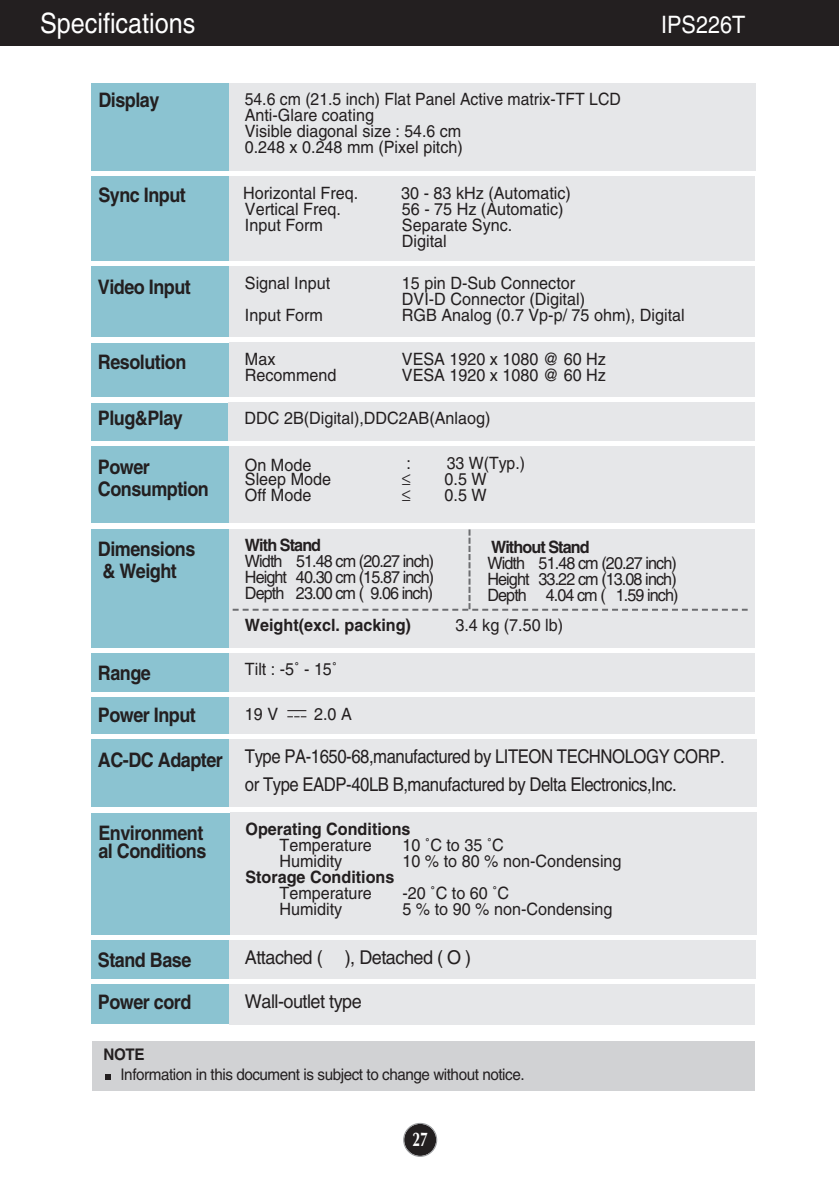
<style>
.page{position:relative;width:839px;height:1189px;background:#fff}
.page>*{position:absolute;margin:0;border:0;box-sizing:border-box;transform-origin:0 0}
.t1{font:28px "Helvetica";color:#fff;scale:.9 1}
.t2{font:24px "Helvetica";color:#fff;scale:.9 1}
.t3{font:700 20px/22px "Helvetica";letter-spacing:-.03em;color:#231f20;scale:.9 1}
.t4{font:700 20px "Optima";color:#fff;scale:.7 1}
.t5{font:19px/27.6px "Helvetica";letter-spacing:-.03em;color:#231f20;scale:.88 1}
.t6{font:19px "Helvetica";letter-spacing:-.03em;color:#231f20;scale:.95 1}
.t7{font:17px/16px "Helvetica";color:#231f20;scale:.95 1}
.t8{font:17px/16px "Helvetica";color:#231f20;scale:.93 1}
.t9{font:700 17px "Helvetica";color:#231f20;scale:.95 1}
.t10{font:700 17px "Helvetica";letter-spacing:-.055em;color:#231f20;scale:.95 1}
.t11{font:16px "Helvetica";letter-spacing:-.03em;color:#231f20;scale:.95 1}
.t12{font:700 16px "Helvetica";color:#231f20;scale:.95 1}
</style>
<div class="page">
<div style="left:404px;top:1124px;width:32px;height:32px;background:#231f20;border-radius:50%"></div>
<div style="left:403px;top:1123px;width:34px;height:34px;border:1px solid #939598;border-radius:50%"></div>
<div style="left:0;top:0;width:839px;height:45px;background:#231f20"></div>
<div style="left:92px;top:83px;width:195px;height:88px;background:#8bc3d1"></div>
<div style="left:229px;top:83px;width:526px;height:88px;background:#e6e7e9"></div>
<div style="left:92px;top:176px;width:195px;height:85px;background:#8bc3d1"></div>
<div style="left:229px;top:176px;width:525px;height:85px;background:#e6e7e9"></div>
<div style="left:92px;top:267px;width:195px;height:70px;background:#8bc3d1"></div>
<div style="left:229px;top:266px;width:525px;height:71px;background:#e6e7e9"></div>
<div style="left:92px;top:343px;width:195px;height:53px;background:#8bc3d1"></div>
<div style="left:229px;top:342px;width:525px;height:55px;background:#e6e7e9"></div>
<div style="left:92px;top:403px;width:191px;height:37px;background:#8bc3d1"></div>
<div style="left:228px;top:403px;width:526px;height:38px;background:#e6e7e9"></div>
<div style="left:92px;top:446px;width:195px;height:77px;background:#8bc3d1"></div>
<div style="left:229px;top:446px;width:525px;height:77px;background:#e6e7e9"></div>
<div style="left:92px;top:812px;width:195px;height:122px;background:#8bc3d1"></div>
<div style="left:230px;top:812px;width:526px;height:122px;background:#e6e7e9"></div>
<div style="left:92px;top:529px;width:195px;height:118px;background:#8bc3d1"></div>
<div style="left:229px;top:529px;width:525px;height:118px;background:#e6e7e9"></div>
<div style="left:92px;top:653px;width:195px;height:38px;background:#8bc3d1"></div>
<div style="left:229px;top:653px;width:526px;height:38px;background:#e6e7e9"></div>
<div style="left:92px;top:697px;width:195px;height:37px;background:#8bc3d1"></div>
<div style="left:229px;top:697px;width:526px;height:37px;background:#e6e7e9"></div>
<div style="left:92px;top:940px;width:195px;height:38px;background:#8bc3d1"></div>
<div style="left:229px;top:940px;width:526px;height:38px;background:#e6e7e9"></div>
<div style="left:92px;top:984px;width:195px;height:39px;background:#8bc3d1"></div>
<div style="left:229px;top:984px;width:525px;height:40px;background:#e6e7e9"></div>
<svg style="left:233px;top:529px;width:514px;height:82px"></svg>
<div style="left:92px;top:1041px;width:662px;height:49px;background:#d1d2d4"></div>
<svg style="left:105px;top:1074px;width:6px;height:5px"></svg>
<div style="left:92px;top:739px;width:195px;height:67px;background:#8bc3d1"></div>
<div style="left:229px;top:739px;width:528px;height:67px;background:#e6e7e9"></div>
<svg style="left:287px;top:710px;width:19px;height:7px"></svg>
<h1 class="t1" style="left:40px;top:13px;width:174px">Specifications</h1>
<h2 class="t2" style="left:661px;top:16px;width:95px">IPS226T</h2>
<p class="t3" style="left:98px;top:91px;width:69px">Display</p>
<p class="t8" style="left:245px;top:93px;width:406px">54.6 cm (21.5 inch) Flat Panel Active matrix-TFT LCD Anti-Glare coating<br>Visible diagonal size : 54.6 cm<br>0.248 x 0.248 mm (Pixel pitch)</p>
<p class="t3" style="left:98px;top:186px;width:99px">Sync Input</p>
<p class="t7" style="left:243px;top:186px;width:122px">Horizontal Freq.</p>
<p class="t7" style="left:401px;top:186px;width:180px">30 - 83 kHz (Automatic)</p>
<p class="t7" style="left:245px;top:202px;width:103px">Vertical Freq.</p>
<p class="t7" style="left:402px;top:202px;width:172px">56 - 75 Hz (Automatic)</p>
<p class="t7" style="left:245px;top:218px;width:84px">Input Form</p>
<p class="t7" style="left:402px;top:218px;width:118px">Separate Sync.<br>Digital</p>
<p class="t3" style="left:98px;top:277px;width:105px">Video Input</p>
<p class="t7" style="left:245px;top:276px;width:91px">Signal Input</p>
<p class="t7" style="left:402px;top:276px;width:194px">15 pin D-Sub Connector<br>DVI-D Connector (Digital)</p>
<p class="t7" style="left:245px;top:308px;width:84px">Input Form</p>
<p class="t7" style="left:402px;top:308px;width:299px">RGB Analog (0.7 Vp-p/ 75 ohm), Digital</p>
<p class="t3" style="left:98px;top:353px;width:100px">Resolution</p>
<p class="t7" style="left:245px;top:352px;width:34px">Max</p>
<p class="t7" style="left:402px;top:352px;width:216px">VESA 1920 x 1080 @ 60 Hz</p>
<p class="t7" style="left:245px;top:368px;width:98px">Recommend</p>
<p class="t7" style="left:402px;top:368px;width:216px">VESA 1920 x 1080 @ 60 Hz</p>
<p class="t3" style="left:98px;top:409px;width:96px">Plug&amp;Play</p>
<p class="t7" style="left:244px;top:412px;width:260px">DDC 2B(Digital),DDC2AB(Anlaog)</p>
<p class="t3" style="left:98px;top:457px;width:125px">Power<br>Consumption</p>
<p class="t7" style="left:245px;top:459px;width:71px">On Mode</p>
<p class="t7" style="left:406px;top:456px;width:6px">:</p>
<p class="t8" style="left:447px;top:456px;width:86px">33 W(Typ.)</p>
<p class="t7" style="left:245px;top:472px;width:92px">Sleep Mode</p>
<p class="t7" style="left:444px;top:472px;width:46px">0.5 W</p>
<p class="t7" style="left:245px;top:488px;width:71px">Off Mode</p>
<p class="t7" style="left:444px;top:488px;width:46px">0.5 W</p>
<p class="t3" style="left:98px;top:540px;width:110px">Dimensions &amp; Weight</p>
<p class="t10" style="left:245px;top:539px;width:82px">With Stand</p>
<p class="t7" style="left:245px;top:555px;width:201px;text-align:justify">Width 51.48 cm (20.27 inch)<br>Height 40.30 cm (15.87 inch)<br>Depth 23.00 cm ( 9.06 inch)</p>
<p class="t9" style="left:245px;top:619px;width:176px">Weight(excl. packing)</p>
<p class="t7" style="left:455px;top:619px;width:115px">3.4 kg (7.50 lb)</p>
<p class="t10" style="left:491px;top:540px;width:105px">Without Stand</p>
<p class="t7" style="left:487px;top:556px;width:203px;text-align:justify">Width 51.48 cm (20.27 inch)<br>Height 33.22 cm (13.08 inch)<br>Depth 4.04 cm ( 1.59 inch)</p>
<p class="t3" style="left:98px;top:664px;width:60px">Range</p>
<p class="t7" style="left:245px;top:663px;width:99px">Tilt : -5˚ - 15˚</p>
<p class="t3" style="left:98px;top:706px;width:110px">Power Input</p>
<p class="t7" style="left:245px;top:707px;width:36px">19 V</p>
<p class="t7" style="left:314px;top:707px;width:41px">2.0 A</p>
<p class="t3" style="left:98px;top:750px;width:140px">AC-DC Adapter</p>
<p class="t3" style="left:98px;top:825px;width:121px;line-height:18px">Environment al Conditions</p>
<p class="t5" style="left:245px;top:744px;width:546px">Type PA-1650-68,manufactured by LITEON TECHNOLOGY CORP. or Type EADP-40LB B,manufactured by Delta Electronics,Inc.</p>
<p class="t9" style="left:245px;top:822px;width:175px">Operating Conditions</p>
<p class="t7" style="left:279px;top:838px;width:99px">Temperature</p>
<p class="t7" style="left:402px;top:838px;width:108px">10 ˚C to 35 ˚C</p>
<p class="t7" style="left:279px;top:854px;width:68px">Humidity</p>
<p class="t7" style="left:402px;top:854px;width:232px">10 % to 80 % non-Condensing</p>
<p class="t9" style="left:245px;top:870px;width:158px">Storage Conditions</p>
<p class="t7" style="left:279px;top:886px;width:99px">Temperature</p>
<p class="t7" style="left:402px;top:886px;width:114px">-20 ˚C to 60 ˚C</p>
<p class="t7" style="left:279px;top:902px;width:68px">Humidity</p>
<p class="t7" style="left:402px;top:902px;width:223px">5 % to 90 % non-Condensing</p>
<p class="t3" style="left:98px;top:951px;width:105px">Stand Base</p>
<p class="t6" style="left:245px;top:950px;width:240px">Attached ( ), Detached ( O )</p>
<p class="t3" style="left:98px;top:993px;width:105px">Power cord</p>
<p class="t6" style="left:245px;top:994px;width:124px">Wall-outlet type</p>
<p class="t12" style="left:103px;top:1049px;width:45px">NOTE</p>
<p class="t11" style="left:120px;top:1068px;width:427px">Information in this document is subject to change without notice.</p>
<p class="t4" style="left:412px;top:1131px;width:23px">27</p>
</div>
